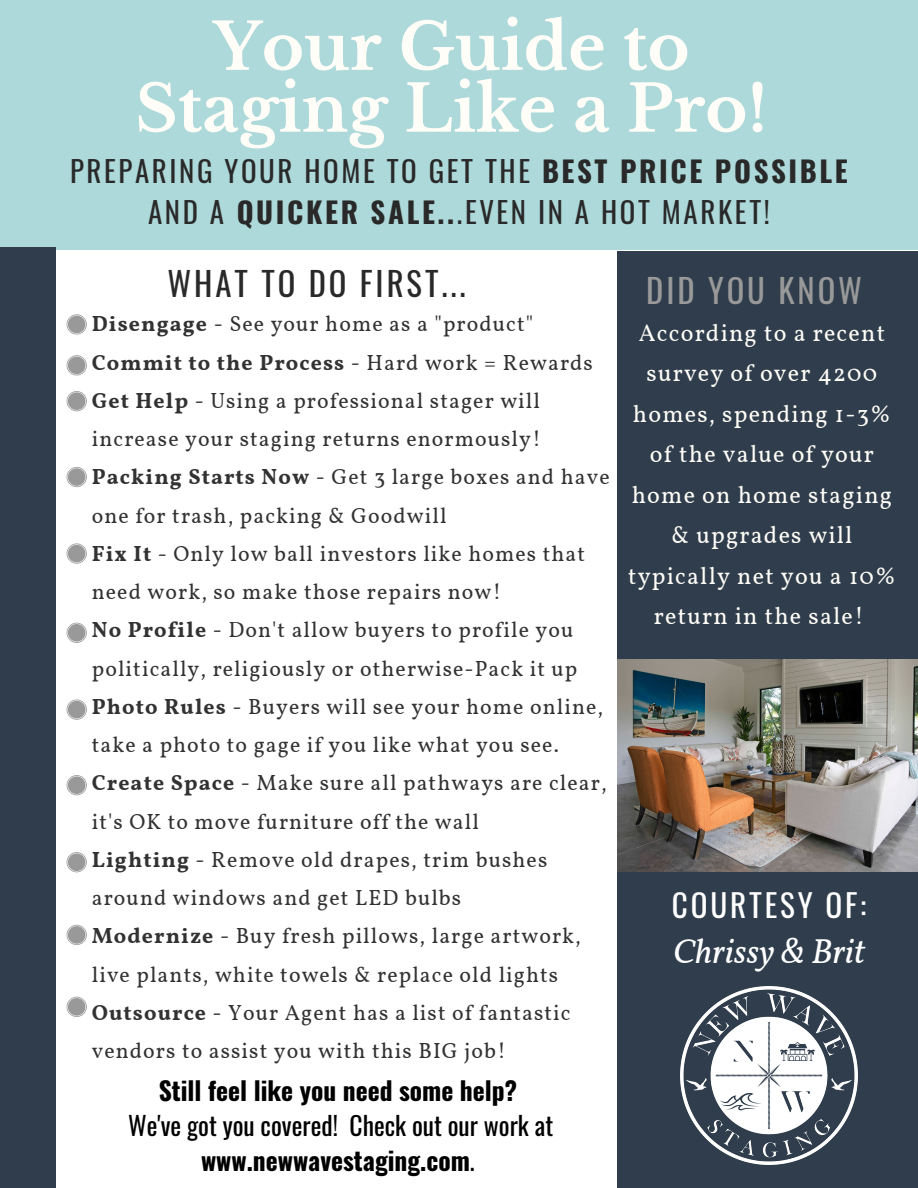
<style>
.page{position:relative;width:918px;height:1188px;background:#fff}
.page>*{position:absolute;margin:0;border:0;box-sizing:border-box;transform-origin:0 0}
.t1{font:700 64.2px/61.8px "Libre Baskerville";color:#fffdf7;text-align:center}
.t2{font:italic 34.5px "Vollkorn";color:#fff}
.t3{font:32.7px "Oswald";letter-spacing:.09em;color:#292929}
.t4{font:32.7px "Oswald";letter-spacing:.09em;color:#999}
.t5{font:31.2px "Oswald";letter-spacing:.09em;color:#fff}
.t6{font:28.95px/40.5px "Oswald";letter-spacing:.09em;color:#292929;text-align:center}
.t7{font:25.5px/34.8px "Oswald";color:#000;text-align:center}
.t8{font:700 25.5px "Oswald";color:#000}
.t9{font:24px/40.5px "Vollkorn";letter-spacing:.05em;color:#fffdf7;text-align:center}
.t10{font:21.75px/38.2px "Vollkorn";letter-spacing:.05em;color:#323232}
.t11{font:700 21.75px "Vollkorn";letter-spacing:.05em;color:#323232}
.s1{font-weight:700}
.s2{font-weight:400}
</style>
<div class="page">
<div style="left:0;top:0;width:918px;height:250px;background:#aed9da"></div>
<div style="left:617px;top:872px;width:301px;height:316px;background:#2f3d4c"></div>
<svg style="left:67px;top:391px;width:20px;height:20px"></svg>
<div style="left:68px;top:392px;width:18px;height:18px;background:#999;border-radius:50%"></div>
<svg style="left:67px;top:467px;width:20px;height:20px"></svg>
<div style="left:68px;top:468px;width:18px;height:18px;background:#999;border-radius:50%"></div>
<svg style="left:67px;top:543px;width:20px;height:21px"></svg>
<div style="left:68px;top:545px;width:18px;height:17px;background:#999;border-radius:50%"></div>
<svg style="left:67px;top:623px;width:20px;height:20px"></svg>
<div style="left:68px;top:624px;width:18px;height:18px;background:#999;border-radius:50%"></div>
<svg style="left:67px;top:699px;width:20px;height:21px"></svg>
<div style="left:68px;top:701px;width:18px;height:17px;background:#999;border-radius:50%"></div>
<svg style="left:67px;top:314px;width:20px;height:21px"></svg>
<div style="left:68px;top:316px;width:18px;height:17px;background:#999;border-radius:50%"></div>
<svg style="left:67px;top:355px;width:20px;height:20px"></svg>
<div style="left:68px;top:357px;width:18px;height:17px;background:#999;border-radius:50%"></div>
<div style="left:617px;top:252px;width:301px;height:407px;background:#2f3d4c"></div>
<svg style="left:67px;top:775px;width:20px;height:20px"></svg>
<div style="left:68px;top:776px;width:18px;height:18px;background:#999;border-radius:50%"></div>
<svg style="left:67px;top:852px;width:20px;height:20px"></svg>
<div style="left:68px;top:853px;width:18px;height:18px;background:#999;border-radius:50%"></div>
<svg style="left:67px;top:925px;width:20px;height:20px"></svg>
<div style="left:68px;top:926px;width:18px;height:18px;background:#999;border-radius:50%"></div>
<svg style="left:67px;top:997px;width:20px;height:20px"></svg>
<div style="left:68px;top:998px;width:18px;height:18px;background:#999;border-radius:50%"></div>
<div style="left:0;top:248px;width:55px;height:940px;background:#2f3d4c"></div>
<img style="left:680px;top:986px;width:178px;height:178px">
<img style="left:617px;top:659px;width:301px;height:213px">
<p class="t1" style="left:135px;top:16px;width:634px">Your Guide to<br>Staging Like a Pro!</p>
<p class="t6" style="left:70px;top:150px;width:779px">PREPARING YOUR HOME TO GET THE <span class="s1">BEST PRICE POSSIBLE<br></span>AND A <span class="s1">QUICKER SALE..</span>.EVEN IN A HOT MARKET!</p>
<p class="t3" style="left:167px;top:258px;width:300px">WHAT TO DO FIRST...</p>
<p class="t10" style="left:92px;top:307px;width:443px"><span class="s1">Disengage</span> - See your home as a "product"</p>
<p class="t11" style="left:92px;top:349px;width:503px">Commit to the Process <span class="s2">- Hard work = Rewards</span></p>
<p class="t10" style="left:92px;top:383px;width:451px"><span class="s1">Get Help</span> - Using a professional stager will increase your staging returns enormously!</p>
<p class="t10" style="left:92px;top:460px;width:519px"><span class="s1">Packing Starts Now</span> - Get 3 large boxes and have one for trash, packing &amp; Goodwill</p>
<p class="t10" style="left:92px;top:536px;width:495px"><span class="s1">Fix It</span> - Only low ball investors like homes that need work, so make those repairs now!</p>
<p class="t10" style="left:92px;top:613px;width:487px"><span class="s1">No Profile</span> - Don't allow buyers to profile you politically, religiously or otherwise-Pack it up</p>
<p class="t10" style="left:92px;top:689px;width:513px"><span class="s1">Photo Rules</span> - Buyers will see your home online, take a photo to gage if you like what you see.</p>
<p class="t10" style="left:92px;top:766px;width:516px"><span class="s1">Create Space</span> - Make sure all pathways are clear, it's OK to move furniture off the wall</p>
<p class="t10" style="left:92px;top:842px;width:457px"><span class="s1">Lighting</span> - Remove old drapes, trim bushes around windows and get LED bulbs</p>
<p class="t10" style="left:92px;top:919px;width:491px"><span class="s1">Modernize</span> - Buy fresh pillows, large artwork, live plants, white towels &amp; replace old lights</p>
<p class="t10" style="left:92px;top:995px;width:480px"><span class="s1">Outsource</span> - Your Agent has a list of fantastic vendors to assist you with this BIG job!</p>
<p class="t8" style="left:159px;top:1071px;width:360px">Still feel like you need some help?</p>
<p class="t7" style="left:128px;top:1107px;width:427px">We've got you covered! Check out our work at <span class="s1">www.newwavestaging.com</span>.</p>
<p class="t4" style="left:646px;top:265px;width:217px">DID YOU KNOW</p>
<p class="t9" style="left:628px;top:314px;width:269px">According to a recent survey of over 4200 homes, spending 1-3% of the value of your home on home staging &amp; upgrades will typically net you a 10% return in the sale!</p>
<p class="t5" style="left:672px;top:881px;width:196px">COURTESY OF:</p>
<p class="t2" style="left:673px;top:930px;width:193px">Chrissy &amp; Brit</p>
</div>
